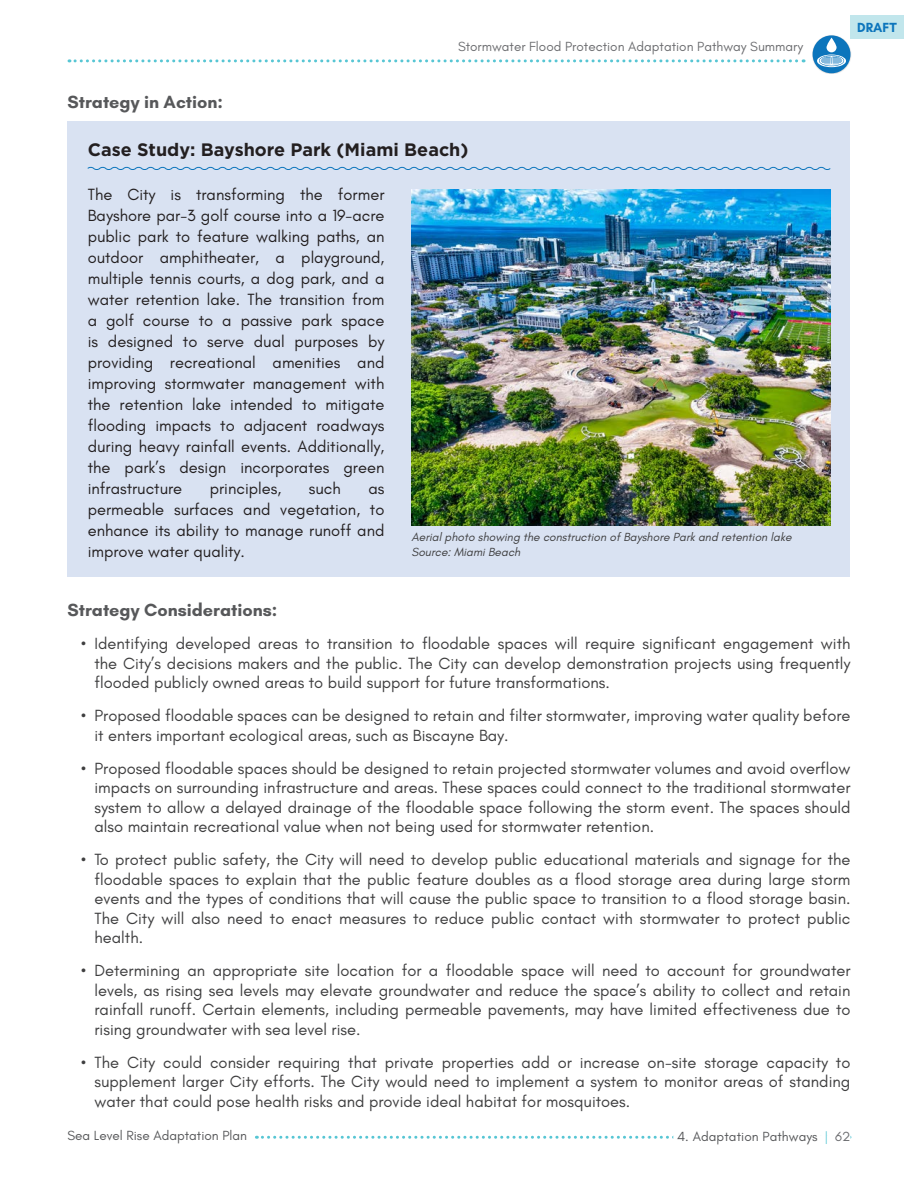
<style>
.page{position:relative;width:918px;height:1188px;background:#fff}
.page>*{position:absolute;margin:0;border:0;box-sizing:border-box;transform-origin:0 0}
.Heading_4{font:700 18px "Glacial Indifference";color:#57585a}
.Case_Study_Heading_Blue{font:700 18px "Gotham";color:#231f20}
.t1{font:16.5px/19.5px "Glacial Indifference";color:#3e3e3f;text-align:justify}
.Case_Study_text{font:16.5px/21px "Glacial Indifference";color:#231f20;text-align:justify}
.t2{font:13.5px "Glacial Indifference";color:#57585a}
.t3{font:13.5px "Glacial Indifference";color:#6c6d70}
.t4{font:700 13.5px "Glacial Indifference";color:#0c75bc}
.t5{font:italic 12px/14.4px "Glacial Indifference";color:#3e3e3f}
.s1{color:#57c6d4}
.s2{color:#6c6d70}
</style>
<div class="page">
<svg style="left:69px;top:59px;width:735px;height:3px"></svg>
<svg style="left:256px;top:1136px;width:417px;height:3px"></svg>
<div style="left:850px;top:15px;width:54px;height:23px;background:#c1e6ec"></div>
<div style="left:68px;top:122px;width:782px;height:455px;background:#d9e2f2"></div>
<svg style="left:87px;top:166px;width:744px;height:4px"></svg>
<img style="left:411px;top:189px;width:419px;height:337px">
<div style="left:812px;top:35px;width:39px;height:39px;background:#231f20;opacity:.2"></div>
<div style="left:813px;top:35px;width:37px;height:38px;background:#0c75bc;border-radius:50%"></div>
<svg style="left:817px;top:38px;width:29px;height:29px"></svg>
<p class="t3" style="left:458px;top:39px;width:347px">Stormwater Flood Protection Adaptation Pathway Summary</p>
<p class="Heading_4" style="left:68px;top:91px;width:157px">Strategy in Action:</p>
<p class="Case_Study_Heading_Blue" style="left:88px;top:138px;width:382px">Case Study: Bayshore Park (Miami Beach)</p>
<p class="Case_Study_text" style="left:88px;top:184px;width:298px">The City is transforming the former Bayshore par-3 golf course into a 19-acre public park to feature walking paths, an outdoor amphitheater, a playground, multiple tennis courts, a dog park, and a water retention lake. The transition from a golf course to a passive park space is designed to serve dual purposes by providing recreational amenities and improving stormwater management with the retention lake intended to mitigate flooding impacts to adjacent roadways during heavy rainfall events. Additionally, the park’s design incorporates green infrastructure</p>
<p class="Case_Study_text" style="left:210px;top:478px;width:73px">principles,</p>
<p class="Case_Study_text" style="left:309px;top:478px;width:34px">such</p>
<p class="Case_Study_text" style="left:88px;top:478px;width:298px;text-indent:281px">as permeable surfaces and vegetation, to enhance its ability to manage runoff and improve water quality.</p>
<p class="t5" style="left:411px;top:530px;width:382px">Aerial photo showing the construction of Bayshore Park and retention lake<br>Source: Miami Beach</p>
<p class="t4" style="left:857px;top:19px;width:41px">DRAFT</p>
<p class="Heading_4" style="left:68px;top:599px;width:211px">Strategy Considerations:</p>
<p class="t1" style="left:94px;top:634px;width:758px;text-indent:-14px">• Identifying developed areas to transition to floodable spaces will require significant engagement with the City’s decisions makers and the public. The City can develop demonstration projects using frequently flooded publicly owned areas to build support for future transformations.</p>
<p class="t1" style="left:94px;top:706px;width:758px;text-indent:-14px">• Proposed floodable spaces can be designed to retain and filter stormwater, improving water quality before it enters important ecological areas, such as Biscayne Bay.</p>
<p class="t1" style="left:94px;top:759px;width:758px;text-indent:-14px">• Proposed floodable spaces should be designed to retain projected stormwater volumes and avoid overflow impacts on surrounding infrastructure and areas. These spaces could connect to the traditional stormwater system to allow a delayed drainage of the floodable space following the storm event. The spaces should also maintain recreational value when not being used for stormwater retention.</p>
<p class="t1" style="left:94px;top:850px;width:758px;text-indent:-14px">• To protect public safety, the City will need to develop public educational materials and signage for the floodable spaces to explain that the public feature doubles as a flood storage area during large storm events and the types of conditions that will cause the public space to transition to a flood storage basin.<br>The City will also need to enact measures to reduce public contact with stormwater to protect public health.</p>
<p class="t1" style="left:94px;top:961px;width:758px;text-indent:-14px">• Determining an appropriate site location for a floodable space will need to account for groundwater levels, as rising sea levels may elevate groundwater and reduce the space’s ability to collect and retain rainfall runoff. Certain elements, including permeable pavements, may have limited effectiveness due to rising groundwater with sea level rise.</p>
<p class="t1" style="left:94px;top:1053px;width:757px;text-indent:-14px">• The City could consider requiring that private properties add or increase on-site storage capacity to supplement larger City efforts. The City would need to implement a system to monitor areas of standing water that could pose health risks and provide ideal habitat for mosquitoes.</p>
<p class="t2" style="left:68px;top:1128px;width:181px">Sea Level Rise Adaptation Plan</p>
<p class="t2" style="left:677px;top:1129px;width:175px">4. Adaptation Pathways <span class="s1">|</span> <span class="s2">62</span></p>
</div>
